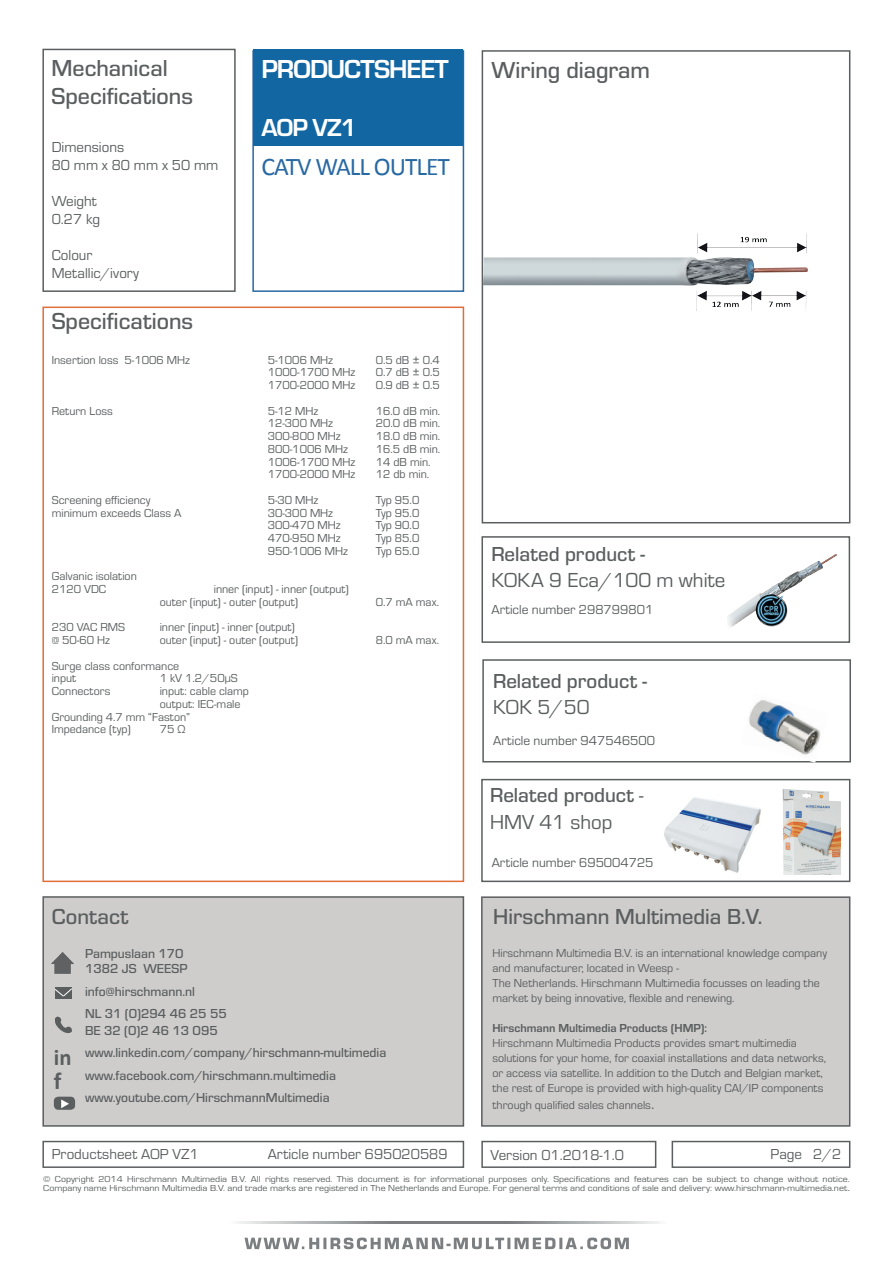
<style>
.page{position:relative;width:893px;height:1263px;background:#fff}
.page>*{position:absolute;margin:0;border:0;box-sizing:border-box;transform-origin:0 0}
.t1{font:700 27px "Eurostile";letter-spacing:-.04em;color:#fff}
.t2{font:25.5px "Calibri";letter-spacing:-.04em;color:#2969a3}
.t3{font:700 25.5px "Eurostile";letter-spacing:-.045em;color:#fff}
.t4{font:500 24px "Eurostile";color:#5a5e5f}
.t5{font:700 24px "Calibri";color:#5a5e5f}
.t6{font:700 22.95px "Calibri";color:#5a5e5f}
.t7{font:500 22.5px "Eurostile";color:#5a5e5f}
.t8{font:500 21px/27px "Eurostile";color:#5a5e5f}
.t9{font:21px "Eurostile";color:#5a5e5f}
.t10{font:15px/18px "Eurostile";color:#5a5e5f}
.t11{font:500 13.5px/22.5px "Eurostile";color:#5a5e5f}
.t12{font:13.5px "Eurostile";color:#5a5e5f}
.t13{font:12px/15px "Eurostile";color:#5a5e5f}
.t14{font:700 12px "Eurostile";color:#5a5e5f}
.t15{font:9px/9px "Eurostile";color:#5a5e5f;scale:1.1 1}
.s1{font-weight:400}
.s2{font-family:"Calibri";font-size:13.5px}
.s3{font-family:"Calibri"}
</style>
<div class="page">
<div style="left:482px;top:659px;width:369px;height:103px;border:2px solid #5a5e5f"></div>
<div style="left:482px;top:50px;width:368px;height:473px;border:2px solid #5a5e5f"></div>
<div style="left:43px;top:897px;width:420px;height:229px;background:#cfcdcc"></div>
<img style="left:51px;top:952px;width:23px;height:22px">
<div style="left:42px;top:896px;width:422px;height:231px;border:2px solid #5a5e5f"></div>
<div style="left:481px;top:896px;width:369px;height:231px;background:#cfcdcc;border:2px solid #5a5e5f"></div>
<div style="left:42px;top:307px;width:422px;height:575px;border:2px solid #e16d39"></div>
<div style="left:42px;top:1141px;width:422px;height:27px;border:2px solid #5a5e5f"></div>
<div style="left:481px;top:1141px;width:175px;height:27px;border:2px solid #5a5e5f"></div>
<div style="left:672px;top:1141px;width:178px;height:27px;border:2px solid #5a5e5f"></div>
<div style="left:252px;top:50px;width:212px;height:242px;border:2px solid #2969a3"></div>
<div style="left:253px;top:49px;width:210px;height:97px;background:#1267a2"></div>
<div style="left:42px;top:49px;width:194px;height:243px;border:2px solid #5a5e5f"></div>
<div style="left:54px;top:1097px;width:21px;height:13px;background:#5a5e5f;border-radius:4px"></div>
<svg style="left:59px;top:1099px;width:13px;height:11px"></svg>
<div style="left:55px;top:987px;width:17px;height:12px;background:#5a5e5f"></div>
<svg style="left:55px;top:988px;width:17px;height:9px"></svg>
<svg style="left:55px;top:1016px;width:17px;height:18px"></svg>
<img style="left:483px;top:209px;width:366px;height:125px">
<svg style="left:237px;top:1221px;width:423px;height:2px"></svg>
<svg style="left:245px;top:1237px;width:384px;height:12px"></svg>
<img style="left:741px;top:700px;width:87px;height:63px">
<div style="left:481px;top:536px;width:369px;height:107px;border:2px solid #5a5e5f"></div>
<div style="left:481px;top:779px;width:369px;height:103px;border:2px solid #5a5e5f"></div>
<img style="left:664px;top:797px;width:74px;height:76px">
<img style="left:738px;top:778px;width:113px;height:96px">
<img style="left:727px;top:554px;width:110px;height:73px">
<h1 class="t1" style="left:262px;top:49px;width:189px">PRODUCTSHEET</h1>
<h3 class="t4" style="left:51px;top:51px;width:118px">Mechanical</h3>
<h3 class="t4" style="left:491px;top:53px;width:160px">Wiring diagram</h3>
<h3 class="t4" style="left:51px;top:80px;width:143px">Specifications</h3>
<p class="t10" style="left:52px;top:137px;width:168px">Dimensions<br>80 mm x 80 mm x 50 mm</p>
<p class="t10" style="left:52px;top:191px;width:50px">Weight<br>0.27 kg</p>
<p class="t10" style="left:52px;top:245px;width:89px">Colour<br>Metallic/ivory</p>
<h2 class="t3" style="left:262px;top:109px;width:97px">AOP VZ1</h2>
<h2 class="t2" style="left:262px;top:150px;width:190px">CATV WALL OUTLET</h2>
<h3 class="t4" style="left:52px;top:304px;width:143px">Specifications</h3>
<p class="t13" style="left:52px;top:352px;width:140px">Insertion loss 5-1006 MHz</p>
<p class="t13" style="left:268px;top:352px;width:67px">5-1006 MHz</p>
<p class="t13" style="left:376px;top:352px;width:66px">0.5 dB ± 0.4</p>
<p class="t13" style="left:268px;top:364px;width:89px">1000-1700 MHz</p>
<p class="t13" style="left:376px;top:364px;width:66px">0.7 dB ± 0.5</p>
<p class="t13" style="left:268px;top:377px;width:89px">1700-2000 MHz</p>
<p class="t13" style="left:376px;top:377px;width:66px">0.9 dB ± 0.5</p>
<p class="t13" style="left:52px;top:403px;width:63px">Return Loss</p>
<p class="t13" style="left:268px;top:403px;width:52px">5-12 MHz</p>
<p class="t13" style="left:376px;top:403px;width:66px">16.0 dB min.</p>
<p class="t13" style="left:268px;top:415px;width:67px">12-300 MHz</p>
<p class="t13" style="left:376px;top:415px;width:66px">20.0 dB min.</p>
<p class="t13" style="left:268px;top:428px;width:74px">300-800 MHz</p>
<p class="t13" style="left:376px;top:428px;width:66px">18.0 dB min.</p>
<p class="t13" style="left:268px;top:441px;width:82px">800-1006 MHz</p>
<p class="t13" style="left:376px;top:441px;width:66px">16.5 dB min.</p>
<p class="t13" style="left:268px;top:454px;width:89px">1006-1700 MHz</p>
<p class="t13" style="left:376px;top:454px;width:56px">14 dB min.</p>
<p class="t13" style="left:268px;top:466px;width:89px">1700-2000 MHz</p>
<p class="t13" style="left:376px;top:466px;width:55px">12 db min.</p>
<p class="t13" style="left:52px;top:492px;width:100px">Screening efficiency</p>
<p class="t13" style="left:268px;top:492px;width:52px">5-30 MHz</p>
<p class="t13" style="left:376px;top:492px;width:45px">Typ 95.0</p>
<p class="t13" style="left:52px;top:505px;width:131px">minimum exceeds Class A</p>
<p class="t13" style="left:268px;top:505px;width:67px">30-300 MHz</p>
<p class="t13" style="left:376px;top:505px;width:45px">Typ 95.0</p>
<p class="t13" style="left:268px;top:517px;width:74px">300-470 MHz</p>
<p class="t13" style="left:376px;top:517px;width:45px">Typ 90.0</p>
<p class="t13" style="left:268px;top:530px;width:74px">470-950 MHz</p>
<p class="t13" style="left:376px;top:530px;width:45px">Typ 85.0</p>
<p class="t13" style="left:268px;top:543px;width:82px">950-1006 MHz</p>
<p class="t13" style="left:376px;top:543px;width:45px">Typ 65.0</p>
<p class="t13" style="left:52px;top:569px;width:87px;line-height:12.8px">Galvanic isolation<br>2120 VDC</p>
<p class="t13" style="left:160px;top:582px;width:190px;line-height:12.8px;text-indent:54px">inner (input) - inner (output) outer (input) - outer (output)</p>
<p class="t13" style="left:376px;top:594px;width:65px">0.7 mA max.</p>
<p class="t13" style="left:52px;top:619px;width:75px">230 VAC RMS</p>
<p class="t13" style="left:160px;top:619px;width:136px">inner (input) - inner (output)</p>
<p class="t13" style="left:52px;top:632px;width:60px">@ 50-60 Hz</p>
<p class="t13" style="left:160px;top:632px;width:140px">outer (input) - outer (output)</p>
<p class="t13" style="left:376px;top:632px;width:65px">8.0 mA max.</p>
<p class="t13" style="left:52px;top:659px;width:129px;line-height:12.8px">Surge class conformance input</p>
<p class="t13" style="left:160px;top:670px;width:79px">1 kV 1.2/50µS</p>
<p class="t13" style="left:52px;top:683px;width:60px">Connectors</p>
<p class="t13" style="left:160px;top:683px;width:91px">input: cable clamp</p>
<p class="t13" style="left:160px;top:696px;width:82px">output: IEC-male</p>
<p class="t13" style="left:52px;top:709px;width:140px">Grounding 4.7 mm “Faston”</p>
<p class="t13" style="left:52px;top:721px;width:81px">Impedance (typ)</p>
<p class="t13" style="left:160px;top:721px;width:27px">75 Ω</p>
<h3 class="t7" style="left:52px;top:901px;width:78px">Contact</h3>
<h3 class="t6" style="left:54px;top:1043px;width:19px">in</h3>
<h3 class="t5" style="left:54px;top:1066px;width:9px">f</h3>
<p class="t11" style="left:85px;top:946px;width:104px;line-height:15px">Pampuslaan 170<br>1382 JS WEESP</p>
<p class="t11" style="left:85px;top:979px;width:143px">info@hirschmann.nl<br>NL 31 (0)294 46 25 55</p>
<p class="t11" style="left:85px;top:1018px;width:303px">BE 32 (0)2 46 13 095 www.linkedin.com/company/hirschmann-multimedia www.facebook.com/hirschmann.multimedia www.youtube.com/HirschmannMultimedia</p>
<h3 class="t8" style="left:491px;top:540px;width:155px">Related product -</h3>
<h3 class="t9" style="left:491px;top:566px;width:236px">KOKA 9 Eca/100 m white</h3>
<p class="t12" style="left:491px;top:601px;width:163px">Article number 298799801</p>
<h3 class="t8" style="left:493px;top:667px;width:155px">Related product -</h3>
<h3 class="t9" style="left:493px;top:693px;width:98px">KOK 5/50</h3>
<p class="t12" style="left:493px;top:731px;width:163px">Article number 947546500</p>
<h3 class="t8" style="left:490px;top:780px;width:155px">Related product <span class="s1">-<br>HMV 41 shop</span></h3>
<p class="t12" style="left:492px;top:853px;width:163px">Article number 695004725</p>
<h3 class="t7" style="left:493px;top:901px;width:271px">Hirschmann Multimedia B.V.</h3>
<p class="t13" style="left:492px;top:945px;width:336px">Hirschmann Multimedia B.V. is an international knowledge company and manufacturer, located in Weesp -<br>The Netherlands. Hirschmann Multimedia focusses on leading the market by being innovative, flexible and renewing.</p>
<p class="t14" style="left:492px;top:1020px;width:216px">Hirschmann Multimedia Products (HMP):</p>
<p class="t13" style="left:492px;top:1035px;width:335px">Hirschmann Multimedia Products provides smart multimedia solutions for your home, for coaxial installations and data networks, or access via satellite. In addition to the Dutch and Belgian market, the rest of Europe is provided with high-quality CAI/IP components</p>
<p class="t13" style="left:492px;top:1097px;width:163px">through qualified sales channels<span class="s2">.</span></p>
<p class="t10" style="left:52px;top:1145px;width:149px">Productsheet AOP VZ1</p>
<p class="t10" style="left:268px;top:1145px;width:181px">Article number 695020589</p>
<p class="t10" style="left:491px;top:1145px;width:135px">Version 01.2018-1.0</p>
<p class="t10" style="left:770px;top:1145px;width:72px">Page 2/2</p>
<p class="t15" style="left:43px;top:1174px;width:735px">© Copyright 2014 Hirschmann Multimedia B.V. All rights reserved. This document is for informational purposes only. Specifications and features can be subject to change without notice.<br>Company name Hirschmann Multimedia B.V. and trade marks are registered in The Netherlands and Europe. For general terms and conditions of sale and delivery: www.hirschmann-multimedia.net<span class="s3">.</span></p>
</div>
